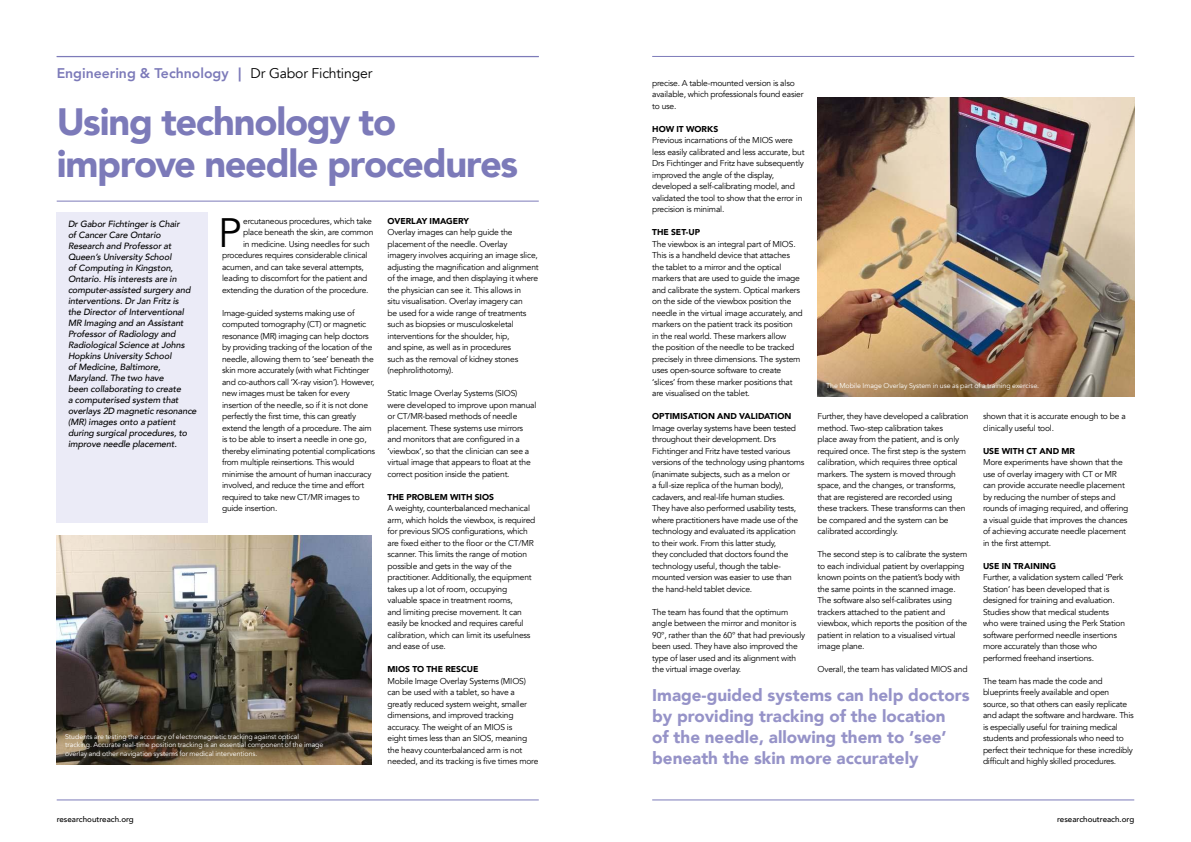
<style>
.page{position:relative;width:1191px;height:842px;background:#fff}
.page>*{position:absolute;margin:0;border:0;box-sizing:border-box;transform-origin:0 0}
.t1{font:41px "Avenir";color:#000}
.t2{font:900 38px/42px "Avenir";letter-spacing:-.035em;color:#7c7ab9}
.t3{font:900 17px/21px "Avenir";color:#9693c8}
.t4{font:800 14px "Avenir";color:#7c7ab9}
.t5{font:italic 500 9px/11px "Avenir";letter-spacing:-.01em;color:#000}
.t6{font:8.5px/11.5px "Avenir";letter-spacing:-.025em;color:#000}
.t7{font:900 8.5px "Avenir";letter-spacing:.005em;color:#000}
.t8{font:500 8px "Avenir";color:#000}
.t9{font:7px/8.5px "Avenir";letter-spacing:-.005em;color:#fff}
.s1{font-weight:900}
.s2{font-weight:400;color:#000}
</style>
<div class="page">
<hr style="left:57px;top:800px;width:482px;height:1px;background:#7c7ab9">
<hr style="left:652px;top:800px;width:482px;height:1px;background:#7c7ab9">
<hr style="left:652px;top:56px;width:482px;height:1px;background:#7c7ab9">
<div style="left:57px;top:212px;width:151px;height:311px;background:#ebebf7"></div>
<hr style="left:57px;top:201px;width:482px;height:1px;background:#7c7ab9">
<hr style="left:57px;top:56px;width:482px;height:1px;background:#7c7ab9">
<img style="left:817px;top:97px;width:317px;height:299px">
<img style="left:57px;top:535px;width:315px;height:229px">
<h3 class="t4" style="left:57px;top:68px;width:317px">Engineering &amp; Technology <span class="s1">︱</span> <span class="s2">Dr Gabor Fichtinger</span></h3>
<h2 class="t2" style="left:57px;top:104px;width:463px">Using technology to improve needle procedures</h2>
<p class="t5" style="left:68px;top:220px;width:130px">Dr Gabor Fichtinger is Chair<br>of Cancer Care Ontario<br>Research and Professor at<br>Queen’s University School<br>of Computing in Kingston,<br>Ontario. His interests are in computer-assisted surgery and interventions. Dr Jan Fritz is<br>the Director of Interventional<br>MR Imaging and an Assistant<br>Professor of Radiology and<br>Radiological Science at Johns<br>Hopkins University School<br>of Medicine, Baltimore,<br>Maryland. The two have<br>been collaborating to create<br>a computerised system that overlays 2D magnetic resonance (MR) images onto a patient during surgical procedures, to improve needle placement.</p>
<h1 class="t1" style="left:218px;top:215px;width:25px">P</h1>
<p class="t6" style="left:243px;top:216px;width:130px">ercutaneous procedures, which take</p>
<p class="t7" style="left:387px;top:217px;width:83px">OVERLAY IMAGERY</p>
<p class="t6" style="left:387px;top:228px;width:153px">Overlay images can help guide the placement of the needle. Overlay imagery involves acquiring an image slice, adjusting the magniication and alignment of the image, and then displaying it where the physician can see it. This allows in<br>situ visualisation. Overlay imagery can<br>be used for a wide range of treatments such as biopsies or musculoskeletal interventions for the shoulder, hip,<br>and spine, as well as in procedures<br>such as the removal of kidney stones (nephrolithotomy).</p>
<p class="t6" style="left:387px;top:389px;width:150px">Static Image Overlay Systems (SIOS) were developed to improve upon manual or CT/MR-based methods of needle placement. These systems use mirrors and monitors that are conigured in a ‘viewbox’, so that the clinician can see a virtual image that appears to loat at the correct position inside the patient.</p>
<p class="t7" style="left:387px;top:493px;width:108px">THE PROBLEM WITH SIOS</p>
<p class="t6" style="left:387px;top:504px;width:149px">A weighty, counterbalanced mechanical arm, which holds the viewbox, is required for previous SIOS conigurations, which are ixed either to the loor or the CT/MR scanner. This limits the range of motion possible and gets in the way of the practitioner. Additionally, the equipment takes up a lot of room, occupying valuable space in treatment rooms,<br>and limiting precise movement. It can easily be knocked and requires careful calibration, which can limit its usefulness and ease of use.</p>
<p class="t7" style="left:387px;top:666px;width:92px">MIOS TO THE RESCUE</p>
<p class="t6" style="left:387px;top:676px;width:152px">Mobile Image Overlay Systems (MIOS) can be used with a tablet, so have a greatly reduced system weight, smaller dimensions, and improved tracking accuracy. The weight of an MIOS is<br>eight times less than an SIOS, meaning the heavy counterbalanced arm is not needed, and its tracking is ive times more</p>
<p class="t6" style="left:243px;top:228px;width:132px">place beneath the skin, are common</p>
<p class="t6" style="left:243px;top:239px;width:128px">in medicine. Using needles for such</p>
<p class="t6" style="left:222px;top:250px;width:147px">procedures requires considerable clinical</p>
<p class="t6" style="left:222px;top:262px;width:143px">acumen, and can take several attempts,</p>
<p class="t6" style="left:222px;top:274px;width:147px">leading to discomfort for the patient and</p>
<p class="t6" style="left:222px;top:285px;width:148px">extending the duration of the procedure.</p>
<p class="t6" style="left:222px;top:308px;width:155px">Image-guided systems making use of computed tomography (CT) or magnetic resonance (MR) imaging can help doctors by providing tracking of the location of the needle, allowing them to ‘see’ beneath the skin more accurately (with what Fichtinger and co-authors call ‘X-ray vision’). However, new images must be taken for every insertion of the needle, so if it is not done perfectly the irst time, this can greatly extend the length of a procedure. The aim is to be able to insert a needle in one go, thereby eliminating potential complications from multiple reinsertions. This would minimise the amount of human inaccuracy involved, and reduce the time and effort required to take new CT/MR images to guide insertion.</p>
<p class="t9" style="left:65px;top:733px;width:260px">Students are testing the accuracy of electromagnetic tracking against optical tracking. Accurate real-time position tracking is an essential component of the image overlay and other navigation systems for medical interventions.</p>
<p class="t6" style="left:652px;top:78px;width:153px">precise. A table-mounted version is also available, which professionals found easier to use.</p>
<p class="t7" style="left:652px;top:125px;width:67px">HOW IT WORKS</p>
<p class="t6" style="left:652px;top:136px;width:154px">Previous incarnations of the MIOS were less easily calibrated and less accurate, but Drs Fichtinger and Fritz have subsequently improved the angle of the display, developed a self-calibrating model, and validated the tool to show that the error in precision is minimal.</p>
<p class="t7" style="left:652px;top:229px;width:50px">THE SET-UP</p>
<p class="t6" style="left:652px;top:239px;width:152px">The viewbox is an integral part of MIOS.<br>This is a handheld device that attaches the tablet to a mirror and the optical markers that are used to guide the image and calibrate the system. Optical markers on the side of the viewbox position the needle in the virtual image accurately, and markers on the patient track its position<br>in the real world. These markers allow<br>the position of the needle to be tracked precisely in three dimensions. The system uses open-source software to create ‘slices’ from these marker positions that are visualised on the tablet.</p>
<p class="t7" style="left:652px;top:413px;width:141px">OPTIMISATION AND VALIDATION</p>
<p class="t6" style="left:652px;top:423px;width:154px">Image overlay systems have been tested throughout their development. Drs Fichtinger and Fritz have tested various versions of the technology using phantoms (inanimate subjects, such as a melon or<br>a full-size replica of the human body), cadavers, and real-life human studies.<br>They have also performed usability tests, where practitioners have made use of the technology and evaluated its application to their work. From this latter study,<br>they concluded that doctors found the technology useful, though the table&shy;mounted version was easier to use than the hand-held tablet device.</p>
<p class="t6" style="left:652px;top:607px;width:155px">The team has found that the optimum angle between the mirror and monitor is 90°, rather than the 60° that had previously been used. They have also improved the type of laser used and its alignment with the virtual image overlay.</p>
<p class="t9" style="left:826px;top:382px;width:214px">The Mobile Image Overlay System in use as part of a training exercise.</p>
<p class="t6" style="left:817px;top:412px;width:152px">Further, they have developed a calibration method. Two-step calibration takes<br>place away from the patient, and is only required once. The irst step is the system calibration, which requires three optical markers. The system is moved through space, and the changes, or transforms, that are registered are recorded using these trackers. These transforms can then be compared and the system can be calibrated accordingly.</p>
<p class="t6" style="left:817px;top:550px;width:151px">The second step is to calibrate the system to each individual patient by overlapping known points on the patient’s body with the same points in the scanned image.<br>The software also self-calibrates using trackers attached to the patient and viewbox, which reports the position of the patient in relation to a visualised virtual image plane.</p>
<p class="t6" style="left:817px;top:665px;width:151px">Overall, the team has validated MIOS and</p>
<p class="t6" style="left:983px;top:412px;width:144px">shown that it is accurate enough to be a clinically useful tool.</p>
<p class="t7" style="left:983px;top:447px;width:93px">USE WITH CT AND MR</p>
<p class="t6" style="left:983px;top:458px;width:147px">More experiments have shown that the use of overlay imagery with CT or MR can provide accurate needle placement by reducing the number of steps and rounds of imaging required, and offering a visual guide that improves the chances of achieving accurate needle placement in the irst attempt.</p>
<p class="t7" style="left:983px;top:562px;width:75px">USE IN TRAINING</p>
<p class="t6" style="left:983px;top:573px;width:143px">Further, a validation system called ‘Perk Station’ has been developed that is designed for training and evaluation.<br>Studies show that medical students who were trained using the Perk Station software performed needle insertions more accurately than those who performed freehand insertions.</p>
<p class="t6" style="left:983px;top:676px;width:152px">The team has made the code and blueprints freely available and open source, so that others can easily replicate and adapt the software and hardware. This is especially useful for training medical students and professionals who need to perfect their technique for these incredibly dificult and highly skilled procedures.</p>
<h3 class="t3" style="left:652px;top:686px;width:319px">Image-guided systems can help doctors by providing tracking of the location<br>of the needle, allowing them to ‘see’ beneath the skin more accurately</h3>
<p class="t8" style="left:57px;top:816px;width:79px">researchoutreach.org</p>
<p class="t8" style="left:1057px;top:816px;width:79px">researchoutreach.org</p>
</div>
